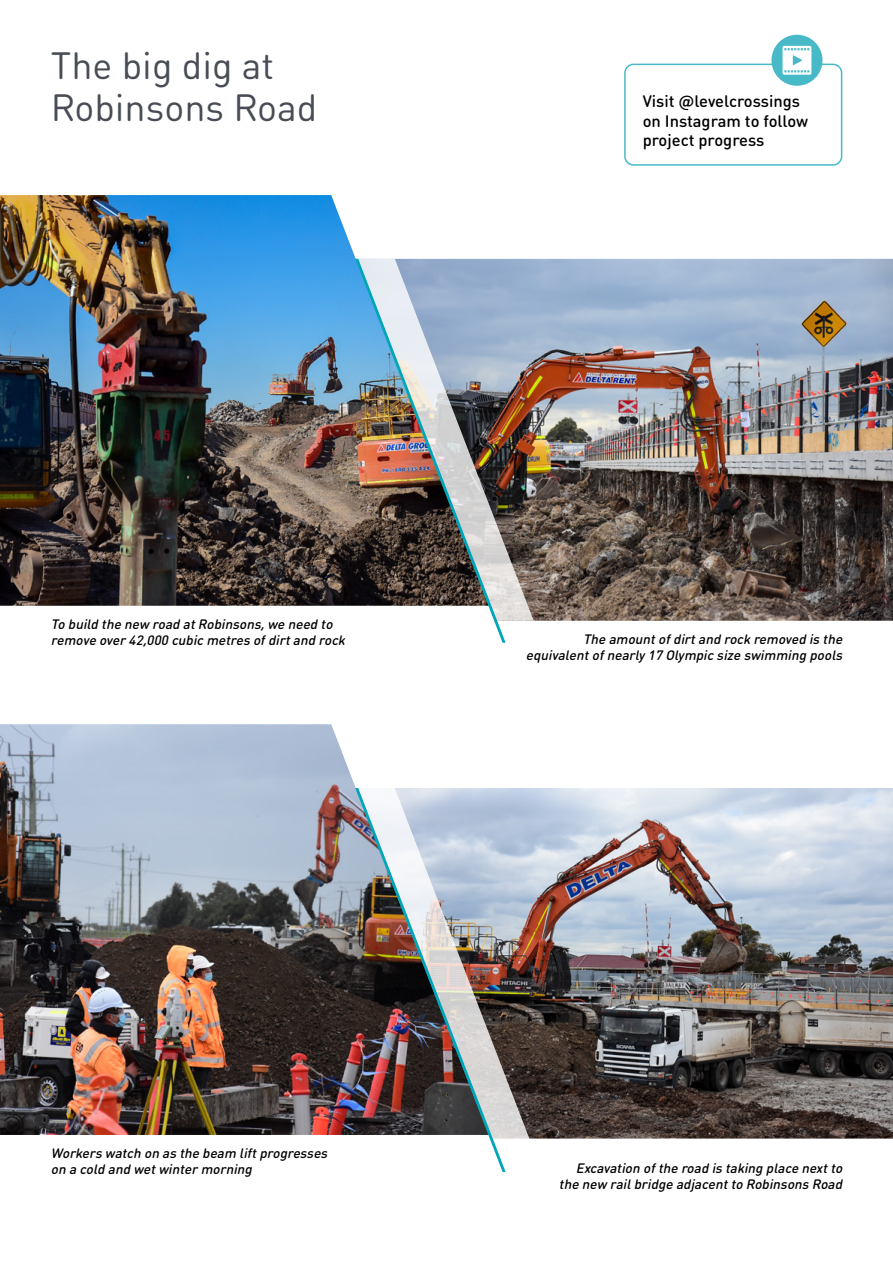
<style>
.page{position:relative;width:893px;height:1263px;background:#fff}
.page>*{position:absolute;margin:0;border:0;box-sizing:border-box;transform-origin:0 0}
.t1{font:37.5px/42px "DIN Round OT";color:#474c55}
.t2{font:500 16.5px/19.8px "DIN Round OT";color:#000}
.t3{font:italic 500 13.5px/16.2px "DIN Round OT";color:#000}
</style>
<div class="page">
<img style="left:534px;top:259px;width:359px;height:362px">
<img style="left:534px;top:788px;width:359px;height:350px">
<img style="left:0;top:195px;width:355px;height:411px">
<img style="left:0;top:724px;width:355px;height:411px">
<img style="left:508px;top:259px;width:26px;height:362px">
<img style="left:508px;top:788px;width:26px;height:351px">
<div style="left:624px;top:64px;width:218px;height:102px;border:2px solid #48b9c7;border-radius:9px"></div>
<div style="left:771px;top:35px;width:51px;height:51px;background:#48b9c7;border-radius:50%"></div>
<svg style="left:783px;top:46px;width:28px;height:29px"></svg>
<img style="left:353px;top:256px;width:155px;height:387px">
<img style="left:353px;top:785px;width:155px;height:387px">
<h1 class="t1" style="left:51px;top:44px;width:268px">The big dig at<br>Robinsons Road</h1>
<p class="t2" style="left:643px;top:91px;width:167px">Visit @levelcrossings on Instagram to follow project progress</p>
<p class="t3" style="left:51px;top:616px;width:299px">To build the new road atRobinsons,we need to remove over42,000 cubic metres ofdirtand rock</p>
<p class="t3" style="left:526px;top:631px;width:321px;text-align:right">The amountofdirtand rock removed is the equivalentofnearly17 Olympic size swimming pools</p>
<p class="t3" style="left:51px;top:1145px;width:281px">Workers watch on as the beam liftprogresses on a cold and wetwintermorning</p>
<p class="t3" style="left:559px;top:1160px;width:288px;text-align:right">Excavation ofthe road is taking place nextto the new railbridge adjacentto Robinsons Road</p>
</div>
